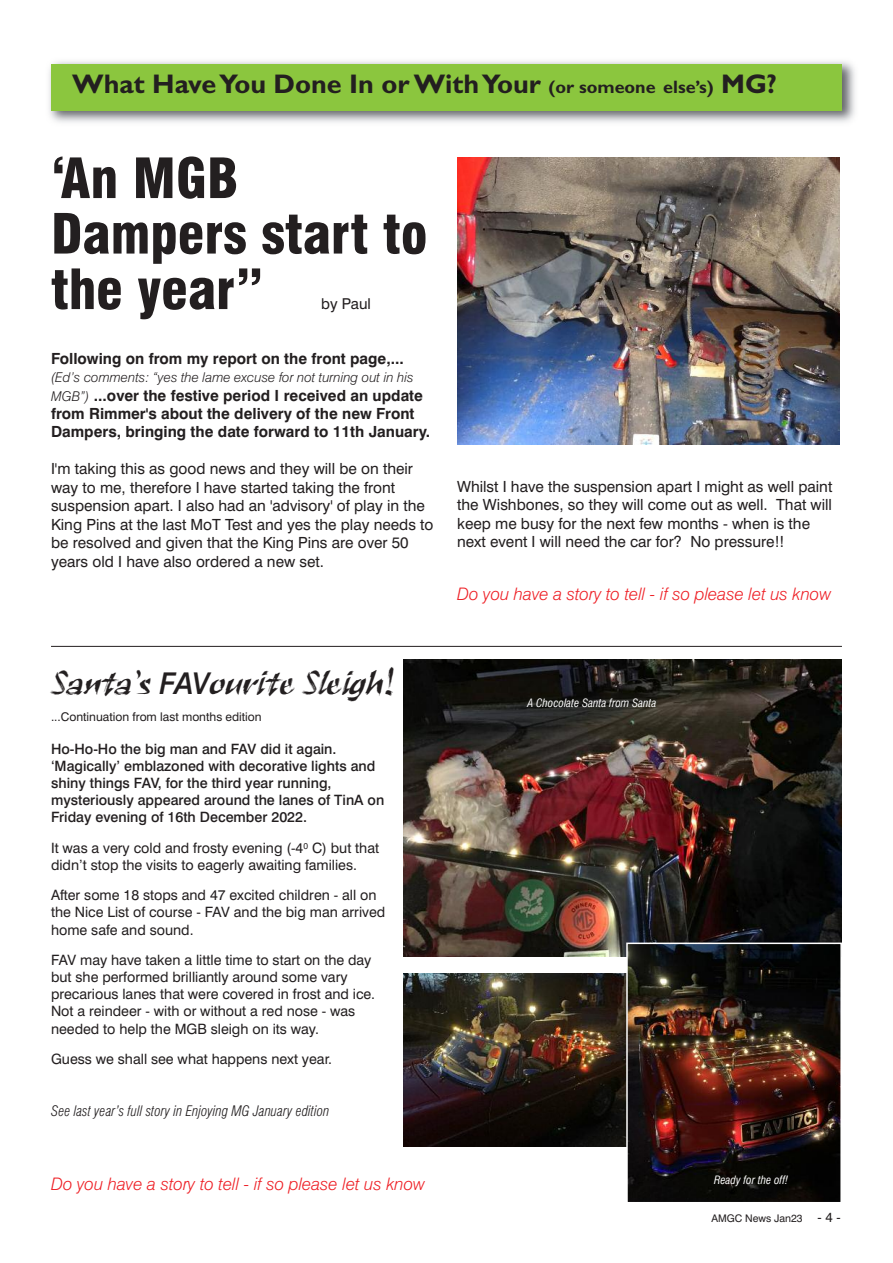
<style>
.page{position:relative;width:893px;height:1263px;background:#fff}
.page>*{position:absolute;margin:0;border:0;box-sizing:border-box;transform-origin:0 0}
.t1{font:900 condensed 54px/55.5px "Swiss 721 BT";color:#231f20}
.t2{font:36px "Ruach Plain";color:#231f20}
.t3{font:700 27px "Gill Sans";color:#231f20}
.t4{font:italic 300 17.25px "Swiss 721 BT";color:#ee1d23}
.t5{font:15.3px/18.5px "Swiss 721 BT";color:#231f20}
.t6{font:700 15.3px/18.3px "Swiss 721 BT";color:#231f20}
.t7{font:15px "Swiss 721 BT";color:#231f20}
.t8{font:14.25px/17.1px "Swiss 721 BT";color:#231f20}
.t9{font:500 14.25px/17.1px "Swiss 721 BT";color:#231f20}
.t10{font:italic 300 condensed 14.25px "Swiss 721 BT";color:#231f20}
.t11{font:italic 300 13.5px "Swiss 721 BT";color:#231f20}
.t12{font:12px "Swiss 721 BT";color:#231f20}
.t13{font:italic condensed 11.25px "Swiss 721 BT";color:#fff}
.t14{font:10.5px "Swiss 721 BT";color:#231f20}
.s1{font-size:18px}
.s2{font-weight:300;font-style:italic;font-size:13.5px}
.s3{font-family:"Swiss 721 BT";font-weight:500;font-style:italic;font-size:30px}
.s4{font-size:13.5px}
</style>
<div class="page">
<img style="left:49px;top:61px;width:806px;height:62px">
<div style="left:51px;top:64px;width:791px;height:47px;background:#8bc63e"></div>
<img style="left:457px;top:157px;width:383px;height:287px">
<hr style="left:51px;top:646px;width:791px;height:1px;background:#231f20">
<img style="left:404px;top:659px;width:438px;height:298px">
<img style="left:404px;top:974px;width:222px;height:172px">
<img style="left:629px;top:945px;width:210px;height:255px">
<div style="left:626px;top:942px;width:216px;height:261px;border:2px solid #fff"></div>
<h3 class="t3" style="left:72px;top:74px;width:706px">What HaveYou Done In orWithYour <span class="s1">(or someone else’s)</span> MG?</h3>
<h1 class="t1" style="left:51px;top:155px;width:378px">‘An MGB<br>Dampers start to the year”</h1>
<p class="t7" style="left:321px;top:298px;width:51px">by Paul</p>
<p class="t6" style="left:51px;top:351px;width:354px">Following on from my report on the front page,...</p>
<p class="t11" style="left:51px;top:373px;width:364px">(Ed’s comments: “yes the lame excuse for not turning out in his</p>
<p class="t6" style="left:51px;top:388px;width:381px"><span class="s2">MGB”)</span> ...over the festive period I received an update from Rimmer's about the delivery of the new Front<br>Dampers, bringing the date forward to 11th January.</p>
<p class="t5" style="left:51px;top:461px;width:384px">I'm taking this as good news and they will be on their way to me, therefore I have started taking the front suspension apart. I also had an 'advisory' of play in the King Pins at the last MoT Test and yes the play needs to be resolved and given that the King Pins are over 50 years old I have also ordered a new set.</p>
<p class="t5" style="left:457px;top:479px;width:377px">Whilst I have the suspension apart I might as well paint the Wishbones, so they will come out as well. That will keep me busy for the next few months - when is the next event I will need the car for? No pressure!!</p>
<p class="t4" style="left:457px;top:587px;width:376px">Do you have a story to tell - if so please let us know</p>
<h2 class="t2" style="left:51px;top:670px;width:345px">Santa’s <span class="s3">FAV</span>ourite Sleigh!</h2>
<p class="t12" style="left:51px;top:712px;width:212px">...Continuation from last months edition</p>
<p class="t9" style="left:51px;top:741px;width:335px">Ho-Ho-Ho the big man and FAV did it again. ‘Magically’ emblazoned with decorative lights and shiny things FAV, for the third year running, mysteriously appeared around the lanes of TinA on Friday evening of 16th December 2022.</p>
<p class="t8" style="left:51px;top:840px;width:330px">It was a very cold and frosty evening (-4<sup>0</sup> C) but that didn’t stop the visits to eagerly awaiting families.</p>
<p class="t8" style="left:51px;top:888px;width:336px">After some 18 stops and 47 excited children - all on the Nice List of course - FAV and the big man arrived home safe and sound.</p>
<p class="t8" style="left:51px;top:953px;width:326px">FAV may have taken a little time to start on the day but she performed brilliantly around some vary precarious lanes that were covered in frost and ice.<br>Not a reindeer - with or without a red nose - was needed to help the MGB sleigh on its way.</p>
<p class="t8" style="left:51px;top:1052px;width:282px">Guess we shall see what happens next year.</p>
<p class="t10" style="left:51px;top:1105px;width:280px">See last year’s full story in Enjoying MG January edition</p>
<p class="t4" style="left:51px;top:1177px;width:376px">Do you have a story to tell - if so please let us know</p>
<p class="t13" style="left:528px;top:699px;width:130px">A Chocolate Santa from Santa</p>
<p class="t13" style="left:714px;top:1175px;width:76px">Ready for the off!</p>
<p class="t14" style="left:711px;top:1214px;width:131px">AMGC News Jan23 <span class="s4">- 4 -</span></p>
</div>
